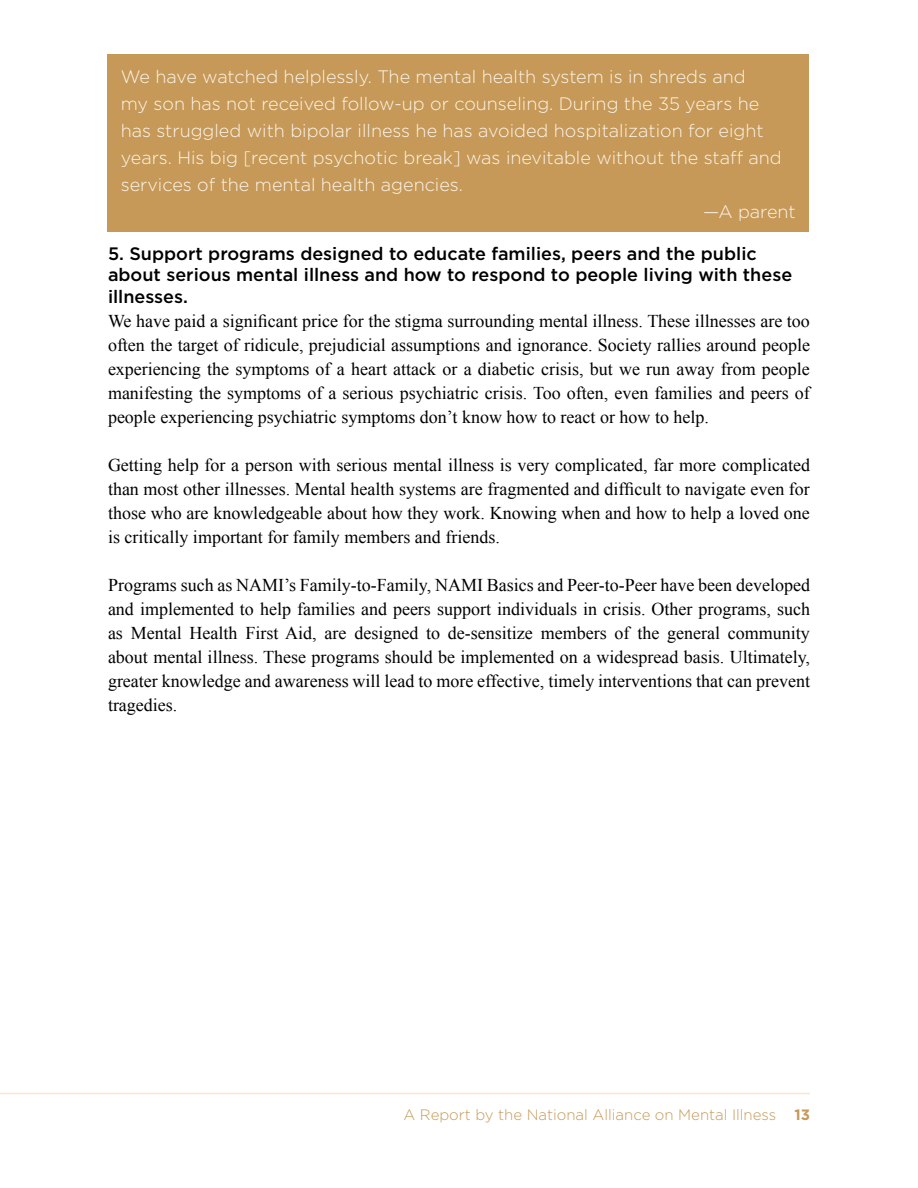
<style>
.page{position:relative;width:918px;height:1188px;background:#fff}
.page>*{position:absolute;margin:0;border:0;box-sizing:border-box;transform-origin:0 0}
.t1{font:18px/24px "Times New Roman";color:#000;text-align:justify}
.t2{font:300 18px "Gotham";color:#fcf6ec}
.t3{font:500 18px/21.6px "Gotham";color:#000101}
.t4{font:300 15px "Gotham";color:#c69958}
.s1{font-weight:700}
</style>
<div class="page">
<hr style="left:0;top:1093px;width:810px;height:1px;background:#f8e7cc">
<div style="left:107px;top:54px;width:702px;height:177px;background:#c69958"></div>
<p class="t2" style="left:121px;top:66px;width:626px">We have watched helplessly. The mental health system is in shreds and</p>
<p class="t2" style="left:121px;top:93px;width:640px">my son has not received follow-up or counseling. During the 35 years he</p>
<p class="t2" style="left:121px;top:120px;width:644px">has struggled with bipolar illness he has avoided hospitalization for eight</p>
<p class="t2" style="left:121px;top:147px;width:663px">years. His big [recent psychotic break] was inevitable without the staff and</p>
<p class="t2" style="left:121px;top:174px;width:344px">services of the mental health agencies.</p>
<p class="t2" style="left:703px;top:201px;width:94px">—A parent</p>
<p class="t3" style="left:108px;top:242px;width:686px">5. Support programs designed to educate families, peers and the public about serious mental illness and how to respond to people living with these illnesses.</p>
<p class="t1" style="left:108px;top:308px;width:704px">We have paid a significant price for the stigma surrounding mental illness. These illnesses are too often the target of ridicule, prejudicial assumptions and ignorance. Society rallies around people experiencing the symptoms of a heart attack or a diabetic crisis, but we run away from people manifesting the symptoms of a serious psychiatric crisis. Too often, even families and peers of people experiencing psychiatric symptoms don’t know how to react or how to help.</p>
<p class="t1" style="left:108px;top:452px;width:704px">Getting help for a person with serious mental illness is very complicated, far more complicated than most other illnesses. Mental health systems are fragmented and difficult to navigate even for those who are knowledgeable about how they work. Knowing when and how to help a loved one is critically important for family members and friends.</p>
<p class="t1" style="left:108px;top:572px;width:704px">Programs such as NAMI’s Family-to-Family, NAMI Basics and Peer-to-Peer have been developed and implemented to help families and peers support individuals in crisis. Other programs, such as Mental Health First Aid, are designed to de-sensitize members of the general community about mental illness. These programs should be implemented on a widespread basis. Ultimately, greater knowledge and awareness will lead to more effective, timely interventions that can prevent tragedies.</p>
<p class="t4" style="left:404px;top:1106px;width:408px">A Report by the National Alliance on Mental Illness <span class="s1">13</span></p>
</div>
